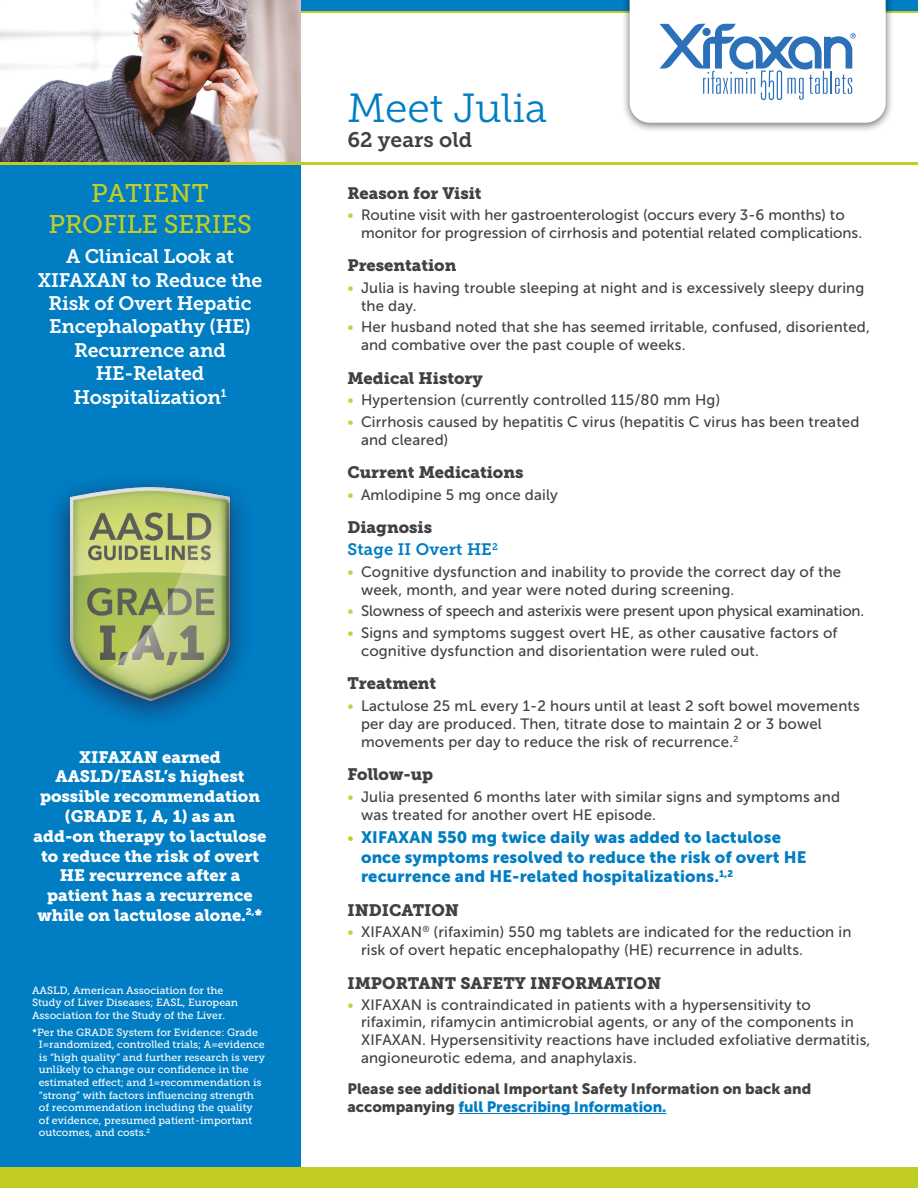
<style>
.page{position:relative;width:918px;height:1188px;background:#fff}
.page>*{position:absolute;margin:0;border:0;box-sizing:border-box;transform-origin:0 0}
.t1{font:40.5px "Museo Slab 300";color:#007dc3}
.t2{font:25.5px/30.6px "Museo Slab 500";letter-spacing:-.01em;color:#c2cd23;text-align:center}
.ISI{font:21px "Museo Slab 700";color:#414042}
.t3{font:19.5px/23.4px "Museo Slab 700";letter-spacing:-.01em;color:#fff;text-align:center}
.Section-head{font:16.5px/19.8px "Museo Slab 900";color:#fff;text-align:center}
.t4{font:16.5px/19.8px "Museo Sans 900";letter-spacing:.01em;color:#007dc3}
.Section-head-2{font:16.5px "Museo Slab 900";color:#414042}
.Section-head-3{font:16.5px "Museo Slab 700";letter-spacing:.01em;color:#007dc3}
.t5{font:15px/18px "Museo Sans 500";letter-spacing:.01em;color:#414042}
.Section-head-4{font:15px/18px "Museo Sans 900";color:#414042}
.t6{font:15px "Museo Sans 500";letter-spacing:-.01em;color:#414042}
.Section-head-5{font:10.5px/12.6px "Museo Slab 500";color:#fff}
.s1{color:#c7d13c}
.s2{font-family:"Museo Sans 500";font-size:15px;color:#c2cd23}
.s3{color:#007dc3}
</style>
<div class="page">
<hr style="left:458px;top:1113px;width:208px;height:1px;background:#007dc3">
<hr style="left:0;top:10px;width:918px;height:3px;background:#c2cd23">
<div style="left:0;top:0;width:918px;height:10px;background:#007dc3"></div>
<img style="left:0;top:0;width:300px;height:162px">
<div style="left:0;top:162px;width:300px;height:1026px;background:#007dc3"></div>
<img style="left:55px;top:481px;width:189px;height:238px">
<div style="left:0;top:1167px;width:918px;height:21px;background:#c2cd23"></div>
<hr style="left:0;top:162px;width:918px;height:3px;background:#c2cd23">
<div style="left:621px;top:0;width:273px;height:134px;background:#000;opacity:.55"></div>
<svg style="left:630px;top:0;width:256px;height:123px"></svg>
<p class="t2" style="left:48px;top:179px;width:205px">PATIENT<br>PROFILE SERIES</p>
<p class="t3" style="left:38px;top:245px;width:226px">A Clinical Look at<br>XIFAXAN to Reduce the<br>Risk of Overt Hepatic<br>Encephalopathy (HE)<br>Recurrence and<br>HE-Related<br>Hospitalization<sup>1</sup></p>
<p class="Section-head" style="left:34px;top:747px;width:235px">XIFAXAN earned<br>AASLD/EASL’s highest possible recommendation (GRADE I, A, 1) as an add-on therapy to lactulose to reduce the risk of overt<br>HE recurrence after a patient has a recurrence while on lactulose alone.<sup>2,</sup>*</p>
<p class="Section-head-5" style="left:32px;top:984px;width:208px">AASLD, American Association for the<br>Study of Liver Diseases; EASL, European<br>Association for the Study of the Liver.</p>
<p class="Section-head-5" style="left:39px;top:1026px;width:228px;text-indent:-7px">*Per the GRADE System for Evidence: Grade I=randomized, controlled trials; A=evidence is “high quality” and further research is very unlikely to change our confidence in the estimated effect; and 1=recommendation is “strong” with factors influencing strength of recommendation including the quality of evidence, presumed patient-important outcomes, and costs.<sup>2</sup></p>
<p class="t1" style="left:348px;top:86px;width:201px">Meet Julia</p>
<p class="ISI" style="left:348px;top:128px;width:126px">62 years old</p>
<p class="Section-head-2" style="left:348px;top:183px;width:136px">Reason for Visit</p>
<p class="t5" style="left:361px;top:206px;width:503px;text-indent:-14px"><span class="s1">•</span> Routine visit with her gastroenterologist (occurs every 3-6 months) to monitor for progression of cirrhosis and potential related complications.</p>
<p class="Section-head-2" style="left:348px;top:256px;width:110px">Presentation</p>
<p class="t5" style="left:361px;top:279px;width:505px;text-indent:-14px"><span class="s1">•</span> Julia is having trouble sleeping at night and is excessively sleepy during the day.</p>
<p class="t5" style="left:361px;top:318px;width:510px;text-indent:-14px"><span class="s1">•</span> Her husband noted that she has seemed irritable, confused, disoriented, and combative over the past couple of weeks.</p>
<p class="Section-head-2" style="left:348px;top:368px;width:137px">Medical History</p>
<p class="t5" style="left:348px;top:391px;width:374px"><span class="s1">•</span> Hypertension (currently controlled 115/80 mm Hg)</p>
<p class="t5" style="left:361px;top:413px;width:500px;text-indent:-14px"><span class="s1">•</span> Cirrhosis caused by hepatitis C virus (hepatitis C virus has been treated and cleared)</p>
<p class="Section-head-2" style="left:348px;top:463px;width:178px">Current Medications</p>
<p class="t5" style="left:348px;top:485px;width:212px"><span class="s1">•</span> Amlodipine 5 mg once daily</p>
<p class="Section-head-2" style="left:348px;top:517px;width:86px">Diagnosis</p>
<p class="Section-head-3" style="left:348px;top:540px;width:152px">Stage II Overt HE<sup>2</sup></p>
<p class="t5" style="left:361px;top:563px;width:482px;text-indent:-14px"><span class="s1">•</span> Cognitive dysfunction and inability to provide the correct day of the week, month, and year were noted during screening.</p>
<p class="t6" style="left:348px;top:603px;width:518px"><span class="s1">•</span> Slowness of speech and asterixis were present upon physical examination.</p>
<p class="t5" style="left:361px;top:624px;width:478px;text-indent:-14px"><span class="s1">•</span> Signs and symptoms suggest overt HE, as other causative factors of cognitive dysfunction and disorientation were ruled out.</p>
<p class="Section-head-2" style="left:348px;top:674px;width:90px">Treatment</p>
<p class="t5" style="left:361px;top:697px;width:500px;text-indent:-14px"><span class="s1">•</span> Lactulose 25 mL every 1-2 hours until at least 2 soft bowel movements per day are produced. Then, titrate dose to maintain 2 or 3 bowel movements per day to reduce the risk of recurrence.<sup>2</sup></p>
<p class="Section-head-2" style="left:348px;top:765px;width:87px">Follow-up</p>
<p class="t5" style="left:361px;top:787px;width:481px;text-indent:-14px"><span class="s1">•</span> Julia presented 6 months later with similar signs and symptoms and was treated for another overt HE episode.</p>
<p class="t4" style="left:361px;top:827px;width:447px;text-indent:-14px"><span class="s2">•</span> XIFAXAN 550 mg twice daily was added to lactulose once symptoms resolved to reduce the risk of overt HE recurrence and HE-related hospitalizations.<sup>1,2</sup></p>
<p class="Section-head-2" style="left:348px;top:900px;width:113px">INDICATION</p>
<p class="t5" style="left:361px;top:923px;width:492px;text-indent:-14px"><span class="s1">•</span> XIFAXAN<sup>®</sup> (rifaximin) 550 mg tablets are indicated for the reduction in risk of overt hepatic encephalopathy (HE) recurrence in adults.</p>
<p class="Section-head-2" style="left:348px;top:973px;width:315px">IMPORTANT SAFETY INFORMATION</p>
<p class="t5" style="left:361px;top:997px;width:494px;line-height:16.5px;text-indent:-14px"><span class="s1">•</span> XIFAXAN is contraindicated in patients with a hypersensitivity to rifaximin, rifamycin antimicrobial agents, or any of the components in</p>
<p class="t5" style="left:361px;top:1030px;width:511px">XIFAXAN. Hypersensitivity reactions have included exfoliative dermatitis, angioneurotic edema, and anaphylaxis.</p>
<p class="Section-head-4" style="left:348px;top:1080px;width:465px">Please see additional Important Safety Information on back and accompanying <span class="s3">full Prescribing Information.</span></p>
</div>
